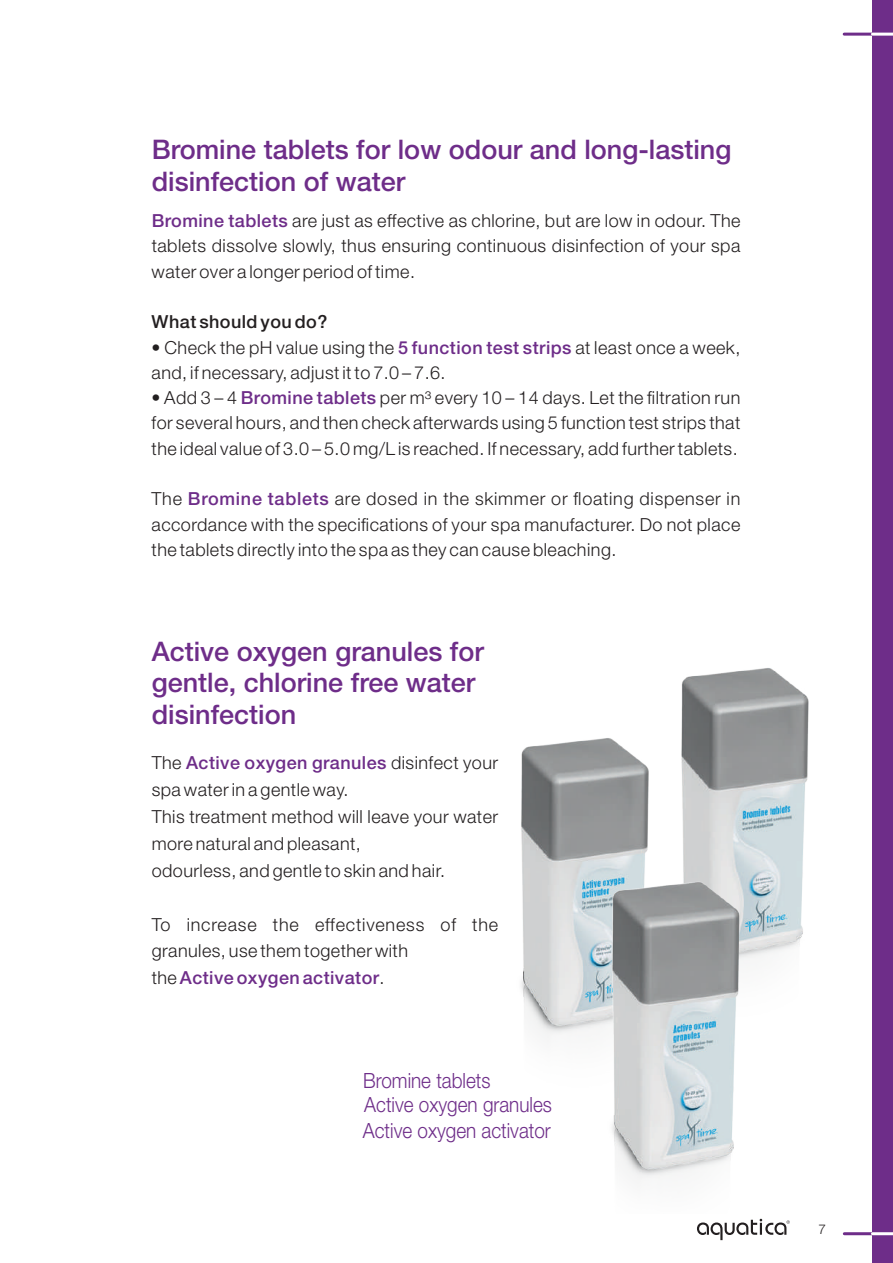
<style>
.page{position:relative;width:893px;height:1263px;background:#fff}
.page>*{position:absolute;margin:0;border:0;box-sizing:border-box;transform-origin:0 0}
.t1{font:500 27px/31.7px "Helvetica Neue LT Std";color:#6e2d89}
.t2{font:300 21px/24.9px "Helvetica Neue LT Std";color:#6e2d89;scale:.9 1}
.t3{font:300 18px/25.3px "Helvetica Neue LT Std";letter-spacing:.025em;color:#231f20}
.t4{font:500 18px "Helvetica Neue LT Std";letter-spacing:.025em;color:#231f20}
.t5{font:300 13.5px "Helvetica Neue LT Std";color:#231f20}
.s1{font-weight:500;color:#6e2d89}
</style>
<div class="page">
<img style="left:681px;top:668px;width:128px;height:292px">
<img style="left:521px;top:738px;width:128px;height:300px">
<img style="left:580px;top:867px;width:166px;height:314px">
<hr style="left:844px;top:33px;width:49px;height:3px;background:#6e2d89">
<div style="left:872px;top:0;width:21px;height:1263px;background:#6e2d89"></div>
<hr style="left:872px;top:33px;width:21px;height:3px;background:#fff">
<hr style="left:844px;top:1232px;width:49px;height:3px;background:#6e2d89">
<hr style="left:872px;top:1232px;width:21px;height:3px;background:#fff">
<svg style="left:697px;top:1219px;width:93px;height:21px"></svg>
<h1 class="t1" style="left:152px;top:137px;width:581px">Bromine tablets for low odour and long-lasting disinfection of water</h1>
<p class="t3" style="left:152px;top:211px;width:590px;text-align:justify"><span class="s1">Bromine tablets</span> are just as effective as chlorine, but are low in odour. The tablets dissolve slowly, thus ensuring continuous disinfection of your spa water over a longer period of time.</p>
<p class="t4" style="left:152px;top:315px;width:177px">What should you do?</p>
<p class="t3" style="left:152px;top:337px;width:590px">• Check the pH value using the <span class="s1">5 function test strips</span> at least once a week, and, if necessary, adjust it to 7.0 – 7.6.</p>
<p class="t3" style="left:152px;top:388px;width:590px;text-align:justify">• Add 3 – 4 <span class="s1">Bromine tablets</span> per m³ every 10 – 14 days. Let the filtration run for several hours, and then check afterwards using 5 function test strips that the ideal value of 3.0 – 5.0 mg/L is reached. If necessary, add further tablets.</p>
<p class="t3" style="left:152px;top:489px;width:590px;text-align:justify">The <span class="s1">Bromine tablets</span> are dosed in the skimmer or floating dispenser in accordance with the specifications of your spa manufacturer. Do not place the tablets directly into the spa as they can cause bleaching.</p>
<h1 class="t1" style="left:152px;top:639px;width:334px">Active oxygen granules for gentle, chlorine free water disinfection</h1>
<p class="t3" style="left:152px;top:752px;width:348px;line-height:26.8px">The <span class="s1">Active oxygen granules</span> disinfect your spa water in a gentle way.<br>This treatment method will leave your water more natural and pleasant,<br>odourless, and gentle to skin and hair.</p>
<p class="t3" style="left:152px;top:913px;width:348px;line-height:26.8px">To increase the effectiveness of the granules, use them together with<br>the <span class="s1">Active oxygen activator</span>.</p>
<p class="t2" style="left:363px;top:1071px;width:212px">Bromine tablets<br>Active oxygen granules<br>Active oxygen activator</p>
<p class="t5" style="left:818px;top:1224px;width:9px">7</p>
</div>
